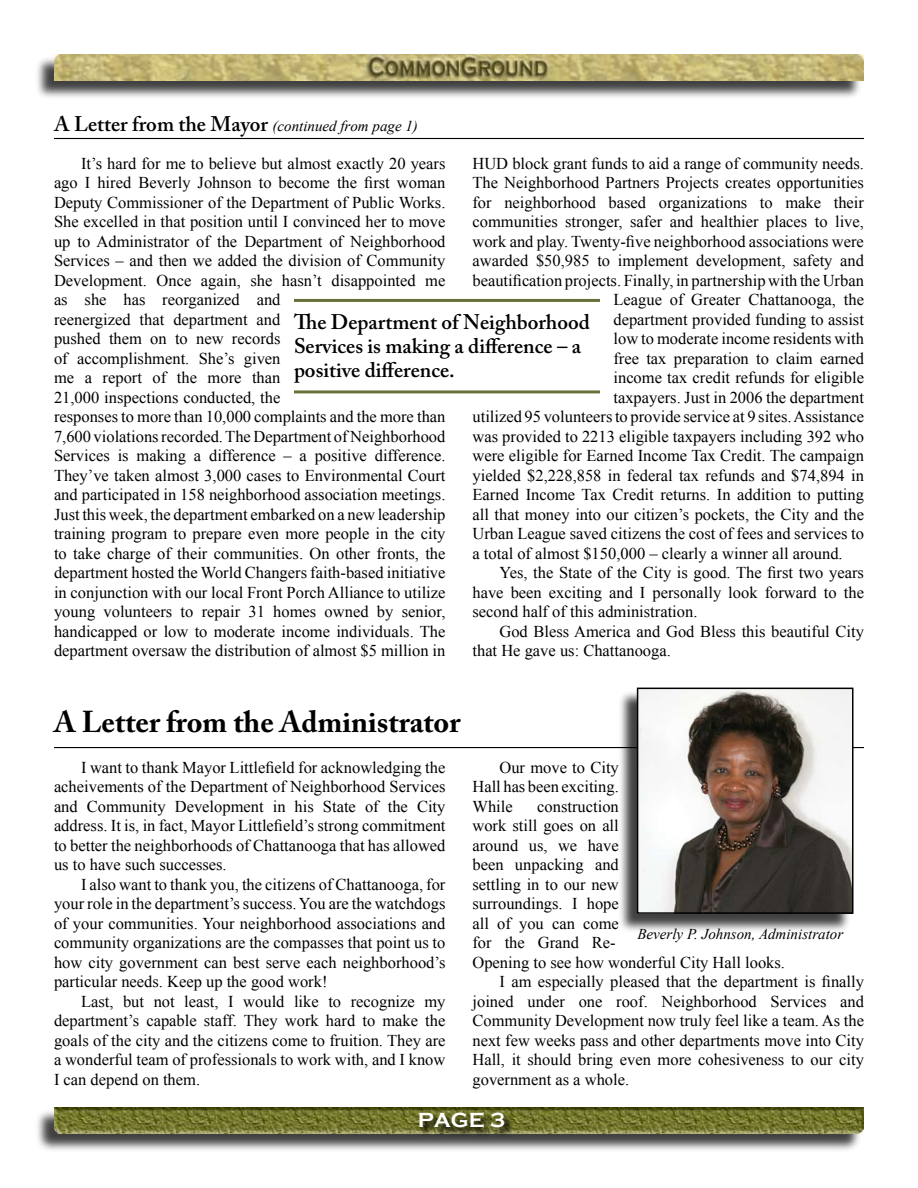
<style>
.page{position:relative;width:918px;height:1188px;background:#fff}
.page>*{position:absolute;margin:0;border:0;box-sizing:border-box;transform-origin:0 0}
.t1{font:700 30px "Adobe Caslon Pro";color:#000}
.t2{font:600 21px/24px "Adobe Caslon Pro";color:#000}
.t3{font:700 21px "Copperplate Gothic";color:#fff}
.t4{font:16.5px/19.5px "Times New Roman";color:#000;text-align:justify}
.t5{font:italic 15px "Times New Roman";color:#000}
.s1{font-family:"Adobe Caslon Pro";font-weight:600;font-style:normal;font-size:21px}
</style>
<div class="page">
<div style="left:34px;top:56px;width:829px;height:45px;background:#000;opacity:.75"></div>
<img style="left:54px;top:54px;width:810px;height:27px">
<div style="left:34px;top:1108px;width:829px;height:46px;background:#000;opacity:.75"></div>
<img style="left:54px;top:1107px;width:810px;height:27px">
<hr style="left:54px;top:138px;width:810px;height:1px;background:#000">
<hr style="left:54px;top:747px;width:810px;height:1px;background:#000">
<svg style="left:418px;top:1112px;width:96px;height:26px;background:#58592d"></svg>
<hr style="left:294px;top:299px;width:306px;height:3px;background:#66723a">
<hr style="left:294px;top:390px;width:306px;height:3px;background:#66723a">
<div style="left:617px;top:689px;width:236px;height:244px;background:#000;opacity:.75"></div>
<img style="left:640px;top:691px;width:211px;height:220px">
<div style="left:637px;top:688px;width:217px;height:226px;border:2px solid #000"></div>
<svg style="left:491px;top:1113px;width:13px;height:15px"></svg>
<p class="t5" style="left:54px;top:116px;width:365px"><span class="s1">A Letter from the Mayor</span> (continued from page 1)</p>
<p class="t4" style="left:54px;top:153px;width:393px;text-align:left;text-indent:27px">It’s hard for me to believe but almost exactly 20 years ago I hired Beverly Johnson to become the first woman Deputy Commissioner of the Department of Public Works.<br>She excelled in that position until I convinced her to move up to Administrator of the Department of Neighborhood Services – and then we added the division of Community Development. Once again, she hasn’t disappointed me as she has reorganized and<br>reenergized that department and<br>pushed them on to new records<br>of accomplishment. She’s given<br>me a report of the more than<br>21,000 inspections conducted, the<br>responses to more than 10,000 complaints and the more than 7,600 violations recorded. The Department of Neighborhood Services is making a difference – a positive difference.<br>They’ve taken almost 3,000 cases to Environmental Court and participated in 158 neighborhood association meetings.<br>Just this week, the department embarked on a new leadership training program to prepare even more people in the city to take charge of their communities. On other fronts, the department hosted the World Changers faith-based initiative in conjunction with our local Front Porch Alliance to utilize young volunteers to repair 31 homes owned by senior, handicapped or low to moderate income individuals. The department oversaw the distribution of almost $5 million in</p>
<p class="t4" style="left:472px;top:153px;width:393px">HUD block grant funds to aid a range of community needs.</p>
<p class="t4" style="left:472px;top:173px;width:393px">The Neighborhood Partners Projects creates opportunities</p>
<p class="t4" style="left:472px;top:192px;width:393px">for neighborhood based organizations to make their</p>
<p class="t4" style="left:472px;top:212px;width:393px">communities stronger, safer and healthier places to live,</p>
<p class="t4" style="left:472px;top:231px;width:393px">work and play. Twenty-five neighborhood associations were</p>
<p class="t4" style="left:472px;top:251px;width:393px">awarded $50,985 to implement development, safety and</p>
<p class="t4" style="left:472px;top:270px;width:393px">beautification projects. Finally, in partnership with the Urban</p>
<p class="t4" style="left:614px;top:290px;width:252px">League of Greater Chattanooga, the</p>
<p class="t4" style="left:614px;top:309px;width:252px">department provided funding to assist</p>
<p class="t4" style="left:614px;top:329px;width:252px">low to moderate income residents with</p>
<p class="t4" style="left:614px;top:348px;width:252px">free tax preparation to claim earned</p>
<p class="t4" style="left:614px;top:368px;width:252px">income tax credit refunds for eligible</p>
<p class="t4" style="left:614px;top:387px;width:252px">taxpayers. Just in 2006 the department</p>
<p class="t4" style="left:472px;top:407px;width:393px">utilized 95 volunteers to provide service at 9 sites. Assistance</p>
<p class="t4" style="left:472px;top:426px;width:393px">was provided to 2213 eligible taxpayers including 392 who</p>
<p class="t4" style="left:472px;top:446px;width:393px">were eligible for Earned Income Tax Credit. The campaign</p>
<p class="t4" style="left:472px;top:465px;width:393px">yielded $2,228,858 in federal tax refunds and $74,894 in</p>
<p class="t4" style="left:472px;top:485px;width:393px">Earned Income Tax Credit returns. In addition to putting</p>
<p class="t4" style="left:472px;top:504px;width:393px">all that money into our citizen’s pockets, the City and the</p>
<p class="t4" style="left:472px;top:524px;width:393px">Urban League saved citizens the cost of fees and services to</p>
<p class="t4" style="left:472px;top:543px;width:372px">a total of almost $150,000 – clearly a winner all around.</p>
<p class="t4" style="left:500px;top:563px;width:366px">Yes, the State of the City is good. The first two years</p>
<p class="t4" style="left:472px;top:582px;width:393px">have been exciting and I personally look forward to the</p>
<p class="t4" style="left:472px;top:602px;width:227px">second half of this administration.</p>
<p class="t4" style="left:500px;top:621px;width:366px">God Bless America and God Bless this beautiful City</p>
<p class="t4" style="left:472px;top:641px;width:200px">that He gave us: Chattanooga.</p>
<p class="t2" style="left:294px;top:310px;width:297px">The Department of Neighborhood<br>Services is making a difference – a positive difference.</p>
<h1 class="t1" style="left:54px;top:704px;width:408px">A Letter from the Administrator</h1>
<p class="t4" style="left:54px;top:757px;width:393px;text-indent:27px">I want to thank Mayor Littlefield for acknowledging the acheivements of the Department of Neighborhood Services and Community Development in his State of the City address. It is, in fact, Mayor Littlefield’s strong commitment to better the neighborhoods of Chattanooga that has allowed us to have such successes.</p>
<p class="t4" style="left:54px;top:874px;width:393px;text-indent:27px">I also want to thank you, the citizens of Chattanooga, for your role in the department’s success. You are the watchdogs of your communities. Your neighborhood associations and community organizations are the compasses that point us to how city government can best serve each neighborhood’s particular needs. Keep up the good work!</p>
<p class="t4" style="left:54px;top:991px;width:393px;text-indent:27px">Last, but not least, I would like to recognize my department’s capable staff. They work hard to make the goals of the city and the citizens come to fruition. They are a wonderful team of professionals to work with, and I know I can depend on them.</p>
<p class="t4" style="left:472px;top:757px;width:148px;text-indent:27px">Our move to City Hall has been exciting.<br>While</p>
<p class="t4" style="left:537px;top:796px;width:83px">construction</p>
<p class="t4" style="left:472px;top:816px;width:148px">work still goes on all</p>
<p class="t4" style="left:472px;top:835px;width:148px">around us, we have</p>
<p class="t4" style="left:472px;top:855px;width:148px">been unpacking and</p>
<p class="t4" style="left:472px;top:874px;width:148px">settling in to our new</p>
<p class="t4" style="left:472px;top:894px;width:148px">surroundings. I hope</p>
<p class="t4" style="left:472px;top:913px;width:148px">all of you can come</p>
<p class="t4" style="left:472px;top:933px;width:145px">for the Grand Re-</p>
<p class="t4" style="left:472px;top:952px;width:314px">Opening to see how wonderful City Hall looks.</p>
<p class="t4" style="left:500px;top:972px;width:366px">I am especially pleased that the department is finally</p>
<p class="t4" style="left:472px;top:991px;width:393px">joined under one roof. Neighborhood Services and</p>
<p class="t4" style="left:472px;top:1011px;width:393px">Community Development now truly feel like a team. As the</p>
<p class="t4" style="left:472px;top:1030px;width:393px">next few weeks pass and other departments move into City</p>
<p class="t4" style="left:472px;top:1050px;width:393px">Hall, it should bring even more cohesiveness to our city</p>
<p class="t4" style="left:472px;top:1069px;width:158px">government as a whole.</p>
<p class="t5" style="left:638px;top:924px;width:207px">Beverly P. Johnson, Administrator</p>
<p class="t3" style="left:418px;top:1109px;width:69px">PAGE</p>
</div>
